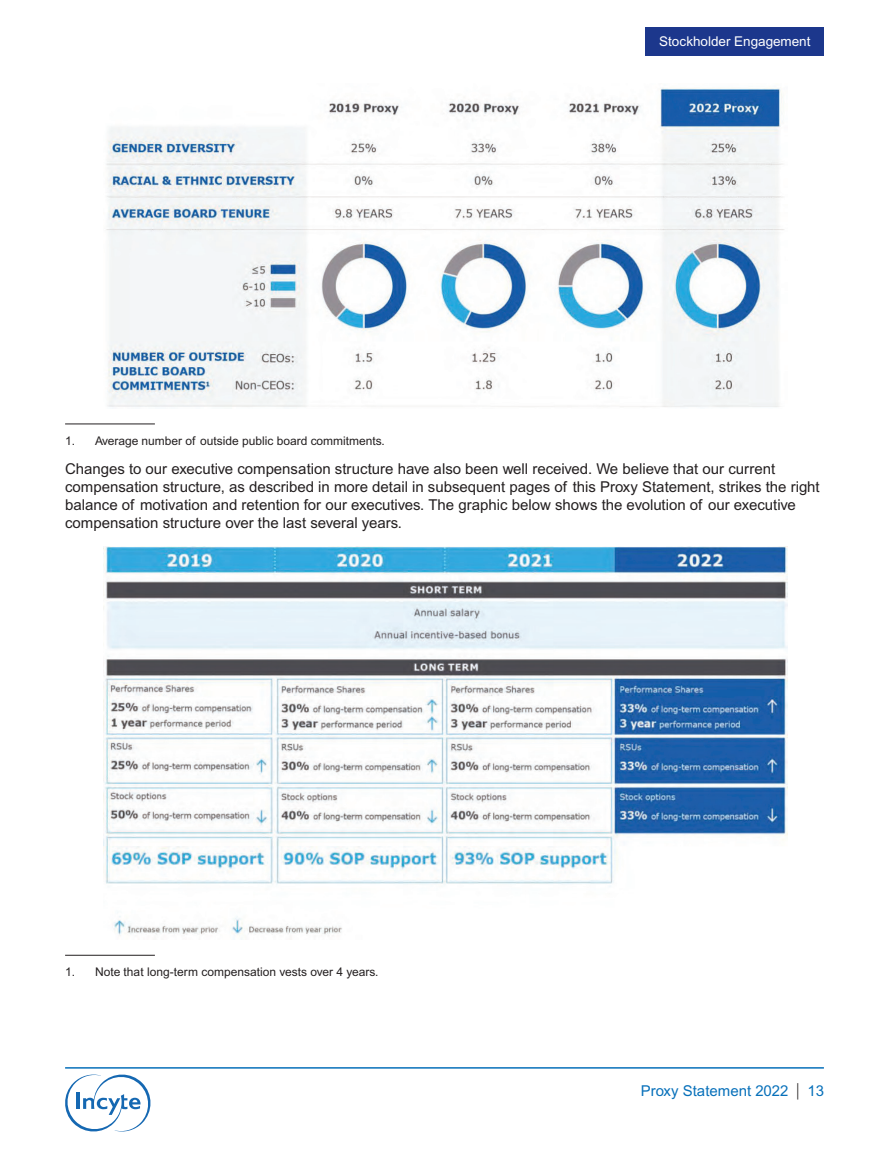
<style>
.page{position:relative;width:891px;height:1161px;background:#fff}
.page>*{position:absolute;margin:0;border:0;box-sizing:border-box;transform-origin:0 0}
.t1{font:15px/18px "Arial MT Pro";color:#231f20}
.t2{font:15px "Arial MT Pro";color:#0770ba}
.t3{font:13.5px "Arial MT Pro";color:#fff}
.t4{font:12px "Arial MT Pro";color:#231f20}
.s1{font-weight:700;font-size:18px;color:#231f20}
</style>
<div class="page">
<div style="left:646px;top:27px;width:178px;height:28px;background:#1c378c"></div>
<img style="left:106px;top:88px;width:678px;height:319px">
<hr style="left:65px;top:424px;width:90px;height:1px;background:#231f20">
<img style="left:103px;top:546px;width:684px;height:389px">
<hr style="left:65px;top:955px;width:90px;height:1px;background:#231f20">
<hr style="left:65px;top:1067px;width:759px;height:2px;background:#0770ba">
<svg style="left:65px;top:1075px;width:86px;height:56px"></svg>
<p class="t3" style="left:659px;top:37px;width:153px">Stockholder Engagement</p>
<p class="t4" style="left:65px;top:436px;width:321px">1. Average number of outside public board commitments.</p>
<p class="t1" style="left:65px;top:462px;width:756px">Changes to our executive compensation structure have also been well received. We believe that our current compensation structure, as described in more detail in subsequent pages of this Proxy Statement, strikes the right balance of motivation and retention for our executives. The graphic below shows the evolution of our executive compensation structure over the last several years.</p>
<p class="t4" style="left:65px;top:967px;width:315px">1. Note that long-term compensation vests over 4 years.</p>
<p class="t2" style="left:641px;top:1085px;width:185px">Proxy Statement 2022 <span class="s1">|</span> 13</p>
</div>
